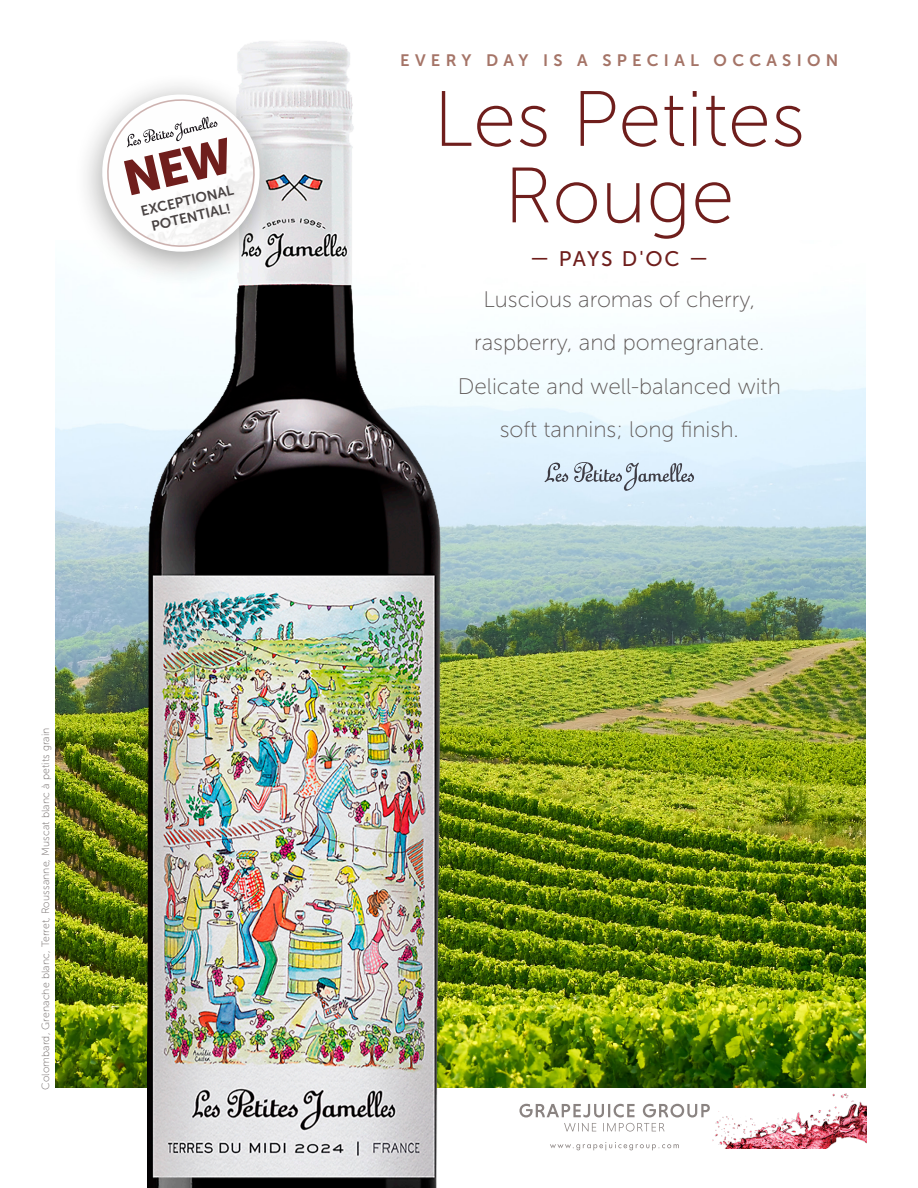
<style>
.page{position:relative;width:918px;height:1188px;background:#fff}
.page>*{position:absolute;margin:0;border:0;box-sizing:border-box;transform-origin:0 0}
.t1{font:78.3px/76.5px "Museo Sans 100";color:#6f1e1c;text-align:center}
.t2{font:22.5px/43.5px "Museo Sans 100";color:#605a59;text-align:center}
.t3{font:21px "Museo Sans 500";letter-spacing:.075em;color:#6f1e1c}
.t4{font:16.5px "Museo Sans 700";letter-spacing:.32em;color:#a57467}
.t5{font:13.95px/16.8px "Museo Sans 700";color:#494343;text-align:center}
.t6{font:10.5px "Museo Sans 100";letter-spacing:.01em;color:#6d6665}
</style>
<div class="page">
<img style="left:55px;top:305px;width:810px;height:782px">
<svg style="left:550px;top:1142px;width:129px;height:8px"></svg>
<svg style="left:519px;top:1104px;width:190px;height:28px"></svg>
<img style="left:709px;top:1093px;width:157px;height:56px">
<svg style="left:545px;top:463px;width:23px;height:19px"></svg>
<svg style="left:574px;top:462px;width:120px;height:29px;background:#becdda"></svg>
<img style="left:118px;top:41px;width:349px;height:1146px">
<div style="left:73px;top:72px;width:215px;height:215px;background:#1c1c1a;opacity:.43"></div>
<svg style="left:93px;top:85px;width:176px;height:176px"></svg>
<p class="t5" style="left:139px;top:203px;width:96px;rotate:-13deg">EXCEPTIONAL<br>POTENTIAL!</p>
<p class="t6" style="left:40px;top:1090px;width:364px;rotate:-90deg">Colombard, Grenache blanc, Terret, Roussanne, Muscat blanc à petits grain</p>
<p class="t4" style="left:400px;top:51px;width:440px">EVERY DAY IS A SPECIAL OCCASION</p>
<h1 class="t1" style="left:433px;top:82px;width:373px">Les Petites<br>Rouge</h1>
<p class="t3" style="left:530px;top:247px;width:180px">— PAYS D'OC —</p>
<p class="t2" style="left:458px;top:277px;width:325px">Luscious aromas of cherry, raspberry, and pomegranate.<br>Delicate and well-balanced with soft tannins; long finish.</p>
</div>
